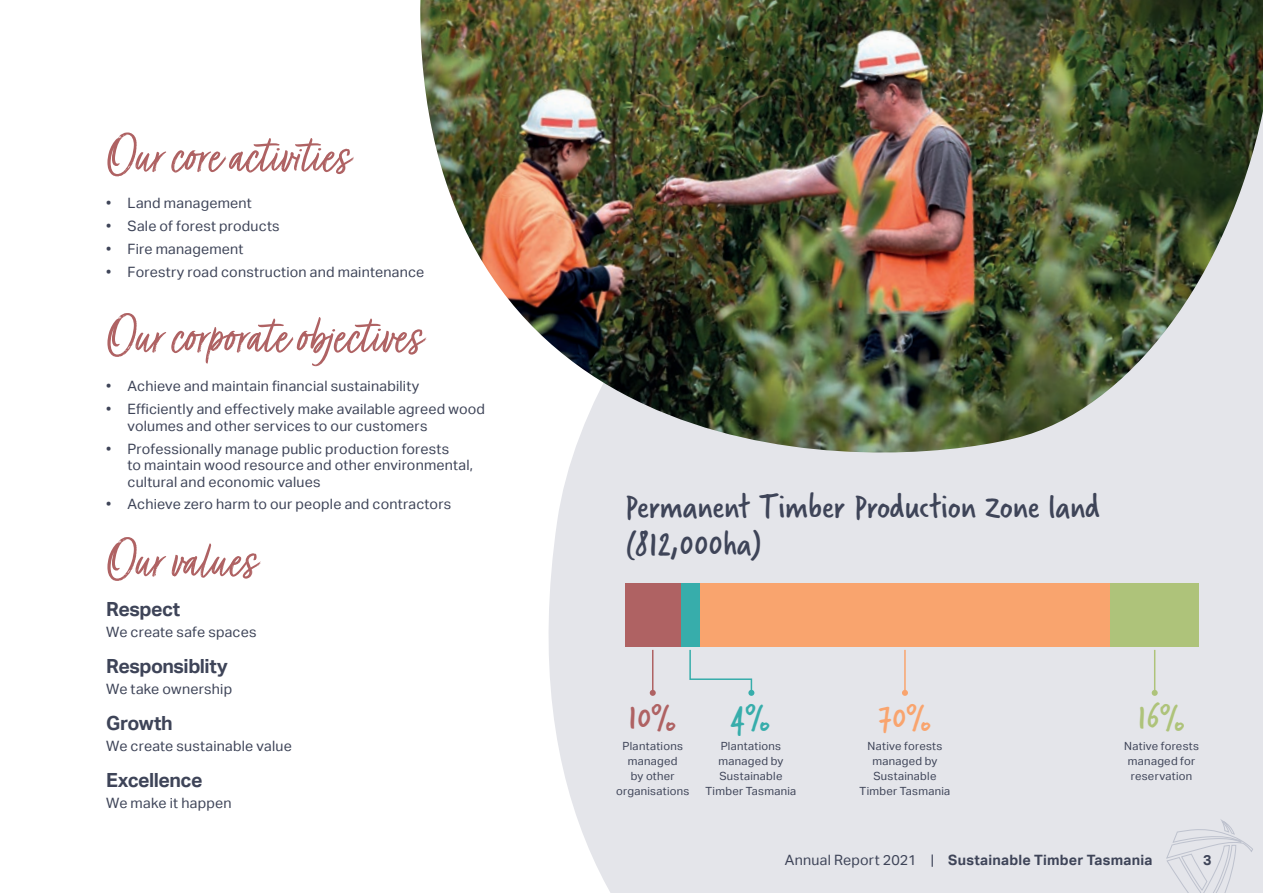
<style>
.page{position:relative;width:1263px;height:893px;background:#fff}
.page>*{position:absolute;margin:0;border:0;box-sizing:border-box;transform-origin:0 0}
.t1{font:60px "Turbinado Light Pro";color:#af6263}
.t2{font:36px/37.5px "Verveine";letter-spacing:-.005em;color:#3e4458}
.t3{font:36px "Verveine";color:#f9a46e}
.t4{font:36px "Verveine";color:#aec37a}
.t5{font:36px "Verveine";color:#af6263}
.t6{font:36px "Verveine";color:#37adab}
.t7{font:700 19.5px "Aktiv Grotesk";letter-spacing:-.025em;color:#3e4458}
.t8{font:14.25px/16.5px "Aktiv Grotesk";letter-spacing:.015em;color:#3e4458}
.t9{font:700 14.25px "Aktiv Grotesk";letter-spacing:.015em;color:#3e4458}
.t10{font:11.25px/15px "Aktiv Grotesk";letter-spacing:.025em;color:#3e4458;text-align:center}
.s1{font-weight:400}
</style>
<div class="page">
<div style="left:548px;top:475px;width:715px;height:418px;background:#e4e5ea"></div>
<img style="left:420px;top:0;width:843px;height:475px">
<div style="left:700px;top:583px;width:410px;height:64px;background:#f9a46e"></div>
<div style="left:1110px;top:583px;width:89px;height:64px;background:#aec37a"></div>
<div style="left:625px;top:583px;width:56px;height:64px;background:#af6263"></div>
<div style="left:681px;top:583px;width:19px;height:64px;background:#37adab"></div>
<hr style="left:904px;top:650px;width:2px;height:43px;background:#f9a46e">
<svg style="left:902px;top:690px;width:6px;height:6px"></svg>
<svg style="left:689px;top:648px;width:65px;height:48px;background:#d9e1e6"></svg>
<hr style="left:652px;top:650px;width:1px;height:43px;background:#af6263">
<svg style="left:650px;top:690px;width:6px;height:6px"></svg>
<hr style="left:1154px;top:650px;width:1px;height:43px;background:#aec37a">
<svg style="left:1152px;top:690px;width:6px;height:6px"></svg>
<svg style="left:1166px;top:819px;width:87px;height:74px;background:#dfe0e6"></svg>
<h1 class="t1" style="left:106px;top:123px;width:243px">Our core activities</h1>
<p class="t8" style="left:106px;top:195px;width:147px">• Land management</p>
<p class="t8" style="left:106px;top:218px;width:175px">• Sale of forest products</p>
<p class="t8" style="left:106px;top:241px;width:139px">• Fire management</p>
<p class="t8" style="left:106px;top:264px;width:320px">• Forestry road construction and maintenance</p>
<h1 class="t1" style="left:106px;top:304px;width:316px">Our corporate objectives</h1>
<p class="t8" style="left:106px;top:378px;width:315px">• Achieve and maintain financial sustainability</p>
<p class="t8" style="left:128px;top:401px;width:359px;text-indent:-21px">• Efficiently and effectively make available agreed wood volumes and other services to our customers</p>
<p class="t8" style="left:128px;top:440px;width:347px;text-indent:-21px">• Professionally manage public production forests<br>to maintain wood resource and other environmental, cultural and economic values</p>
<p class="t8" style="left:106px;top:496px;width:346px">• Achieve zero harm to our people and contractors</p>
<h1 class="t1" style="left:106px;top:528px;width:150px">Our values</h1>
<h3 class="t7" style="left:106px;top:598px;width:75px">Respect</h3>
<p class="t8" style="left:106px;top:624px;width:152px">We create safe spaces</p>
<h3 class="t7" style="left:106px;top:655px;width:123px">Responsiblity</h3>
<p class="t8" style="left:106px;top:681px;width:127px">We take ownership</p>
<h3 class="t7" style="left:106px;top:712px;width:68px">Growth</h3>
<p class="t8" style="left:106px;top:738px;width:187px">We create sustainable value</p>
<h3 class="t7" style="left:106px;top:769px;width:98px">Excellence</h3>
<p class="t8" style="left:106px;top:795px;width:127px">We make it happen</p>
<h2 class="t2" style="left:625px;top:488px;width:477px">Permanent Timber Production Zone land (812,000ha)</h2>
<h2 class="t5" style="left:629px;top:692px;width:50px">10%</h2>
<p class="t10" style="left:616px;top:739px;width:75px">Plantations managed<br>by other organisations</p>
<h2 class="t6" style="left:731px;top:692px;width:41px">4%</h2>
<p class="t10" style="left:705px;top:739px;width:92px">Plantations managed by<br>Sustainable<br>Timber Tasmania</p>
<h2 class="t3" style="left:878px;top:692px;width:55px">70%</h2>
<p class="t10" style="left:859px;top:739px;width:92px">Native forests managed by<br>Sustainable<br>Timber Tasmania</p>
<h2 class="t4" style="left:1138px;top:692px;width:49px">16%</h2>
<p class="t10" style="left:1124px;top:739px;width:76px">Native forests managed for reservation</p>
<p class="t9" style="left:785px;top:852px;width:369px"><span class="s1">Annual Report 2021 |</span> Sustainable Timber Tasmania</p>
<p class="t9" style="left:1203px;top:852px;width:10px">3</p>
</div>
